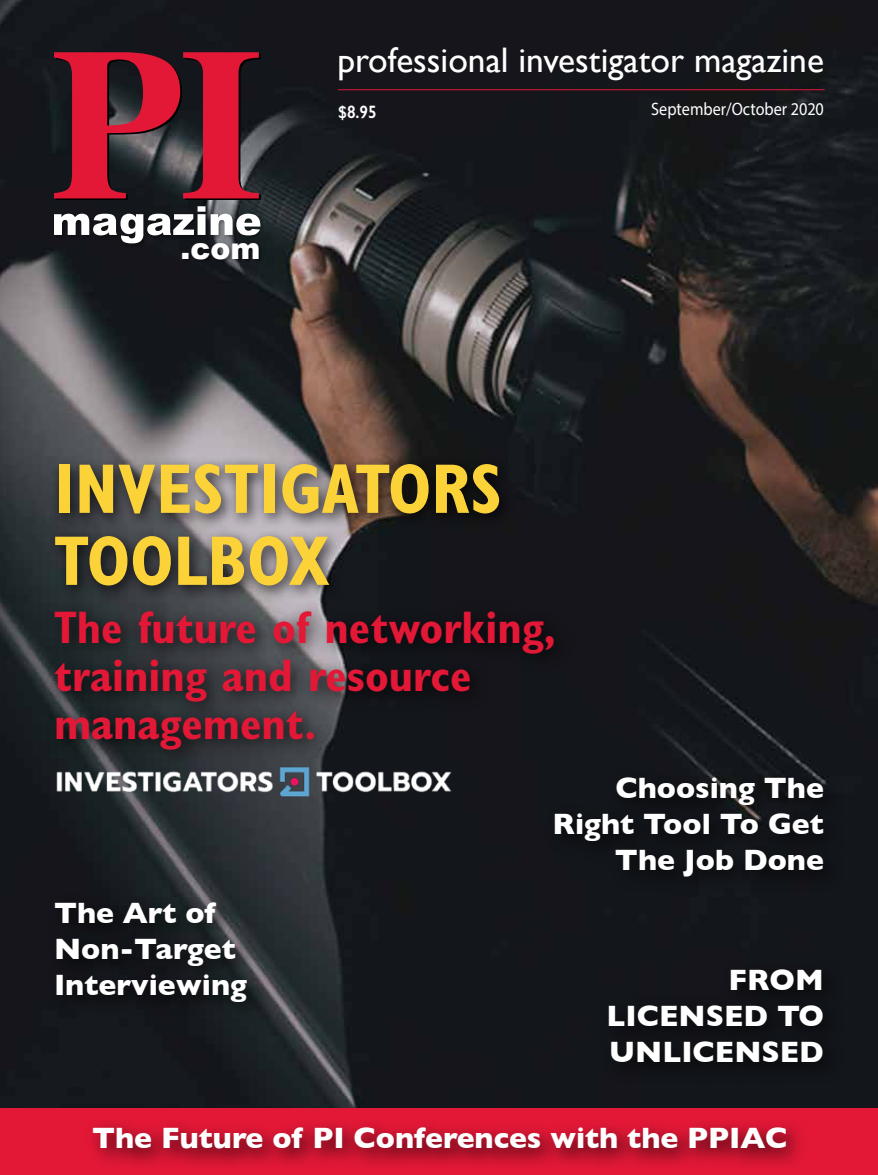
<style>
.page{position:relative;width:878px;height:1175px;background:#fff}
.page>*{position:absolute;margin:0;border:0;box-sizing:border-box;transform-origin:0 0}
.t1{font:700 condensed 70.5px/72px "Gill Sans";color:#fbd339}
.t2{font:700 condensed 45.75px/48px "Gill Sans";color:#e31837}
.t3{font:35.4px "Gill Sans";color:#fff}
.t4{font:700 30px/36px "Gill Sans";color:#fff}
.t5{font:900 30px "Arial";color:#fff}
.t6{font:18px "Myriad Pro";color:#fff;scale:.9 1}
.t7{font:600 18px "Gill Sans";color:#fff;scale:.9 1}
</style>
<div class="page">
<img style="left:0;top:0;width:878px;height:1108px">
<hr style="left:338px;top:89px;width:486px;height:1px;background:#e31837">
<svg style="left:54px;top:52px;width:207px;height:148px"></svg>
<div style="left:52px;top:204px;width:214px;height:45px;background:#000;opacity:.35"></div>
<svg style="left:54px;top:206px;width:206px;height:37px"></svg>
<div style="left:182px;top:243px;width:80px;height:20px;background:#000;opacity:.35"></div>
<div style="left:46px;top:455px;width:469px;height:147px;background:#000;opacity:.75"></div>
<div style="left:43px;top:599px;width:531px;height:171px;background:#000;opacity:.75"></div>
<div style="left:46px;top:891px;width:223px;height:133px;background:#000;opacity:.75"></div>
<div style="left:545px;top:767px;width:300px;height:131px;background:#111418"></div>
<div style="left:598px;top:958px;width:246px;height:126px;background:#101217"></div>
<div style="left:0;top:1108px;width:878px;height:66px;background:#e31837"></div>
<div style="left:83px;top:1117px;width:725px;height:53px;background:#000;opacity:.75"></div>
<img style="left:28px;top:738px;width:451px;height:86px">
<p class="t5" style="left:180px;top:226px;width:82px">.com</p>
<p class="t3" style="left:337px;top:39px;width:488px">professional investigator magazine</p>
<p class="t7" style="left:338px;top:101px;width:44px">$8.95</p>
<p class="t6" style="left:651px;top:98px;width:193px">September/October 2020</p>
<h1 class="t1" style="left:54px;top:452px;width:449px">INVESTIGATORS<br>TOOLBOX</h1>
<h2 class="t2" style="left:54px;top:602px;width:503px">The future of networking, training and resource management.</h2>
<p class="t4" style="left:54px;top:894px;width:194px">The Art of<br>Non-Target<br>Interviewing</p>
<p class="t4" style="left:552px;top:769px;width:273px;text-align:right">Choosing The<br>Right Tool To Get<br>The Job Done</p>
<p class="t4" style="left:606px;top:961px;width:219px;text-align:justify;text-indent:122px">FROM LICENSED TO UNLICENSED</p>
<p class="t4" style="left:92px;top:1119px;width:696px">The Future of PI Conferences with the PPIAC</p>
</div>
